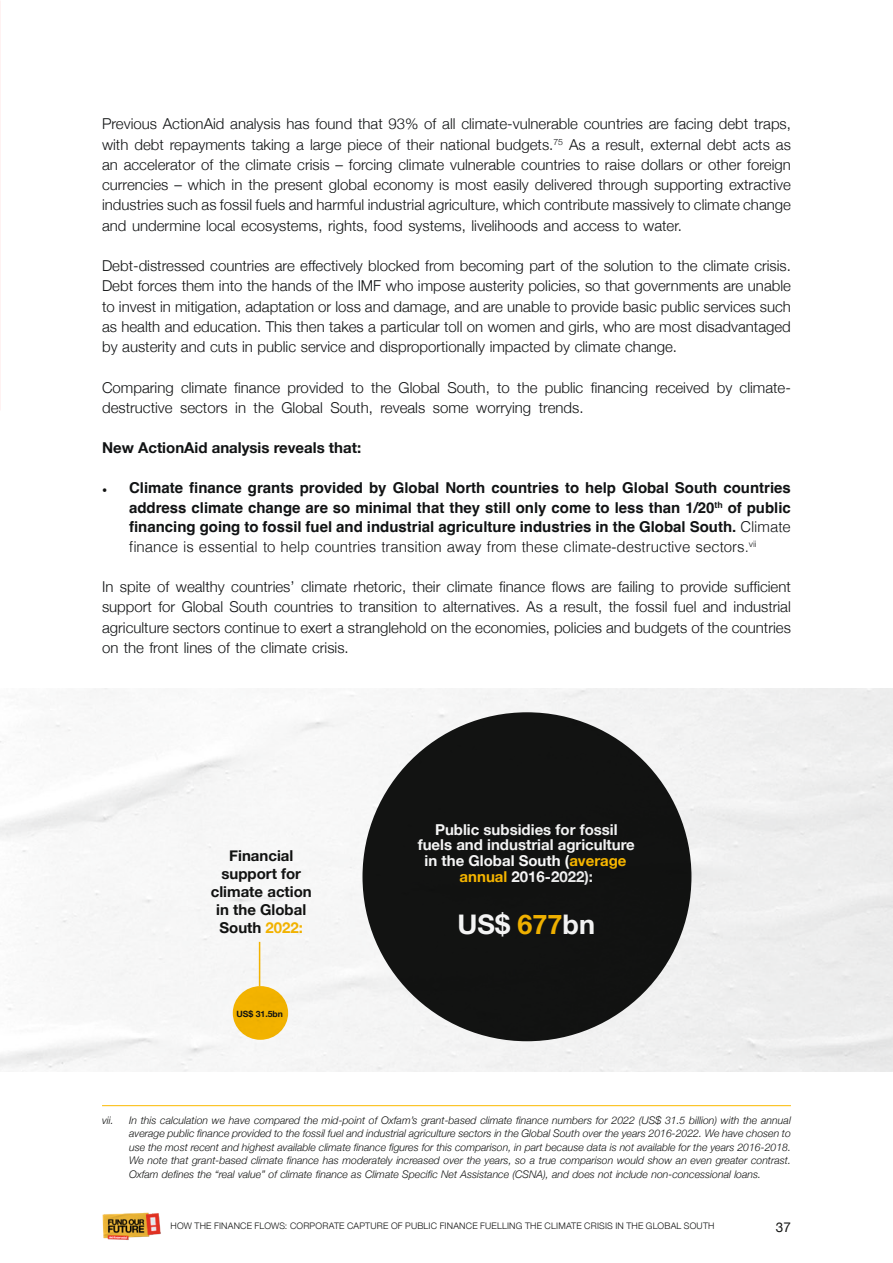
<style>
.page{position:relative;width:893px;height:1263px;background:#fff}
.page>*{position:absolute;margin:0;border:0;box-sizing:border-box;transform-origin:0 0}
.t1{font:700 27px "Helvetica Neue";color:#fff}
.t2{font:300 15px/20.2px "Helvetica Neue";color:#111314;text-align:justify}
.t3{font:700 15px/19.5px "Helvetica";color:#111314;text-align:justify}
.t4{font:700 15px/15.8px "Helvetica Neue";color:#fff;text-align:center}
.t5{font:700 15px/18px "Helvetica Neue";color:#131413;text-align:center}
.t6{font:700 15px "Helvetica Neue";color:#111314}
.t7{font:13.5px "Helvetica Neue";color:#131413}
.t8{font:italic 300 10.5px/13.5px "Helvetica Neue";color:#131413;text-align:justify}
.t9{font:300 9px "Helvetica Neue";letter-spacing:.02em;color:#131413}
.t10{font:700 8.7px "Helvetica Neue";color:#131413}
.s1{font-family:"Adobe Arabic";font-size:18px;color:#131413}
.s2{font-weight:300}
.s3{color:#fbb900}
</style>
<div class="page">
<img style="left:102px;top:1212px;width:59px;height:28px">
<hr style="left:102px;top:1105px;width:689px;height:1px;background:#fbb900">
<img style="left:0;top:689px;width:893px;height:382px">
<p class="t2" style="left:102px;top:113px;width:690px">Previous ActionAid analysis has found that 93% of all climate-vulnerable countries are facing debt traps, with debt repayments taking a large piece of their national budgets.<sup>75</sup> As a result, external debt acts as an accelerator of the climate crisis – forcing climate vulnerable countries to raise dollars or other foreign currencies – which in the present global economy is most easily delivered through supporting extractive industries such as fossil fuels and harmful industrial agriculture, which contribute massively to climate change and undermine local ecosystems, rights, food systems, livelihoods and access to water.</p>
<p class="t2" style="left:102px;top:254px;width:690px">Debt-distressed countries are effectively blocked from becoming part of the solution to the climate crisis.<br>Debt forces them into the hands of the IMF who impose austerity policies, so that governments are unable to invest in mitigation, adaptation or loss and damage, and are unable to provide basic public services such as health and education. This then takes a particular toll on women and girls, who are most disadvantaged by austerity and cuts in public service and disproportionally impacted by climate change.</p>
<p class="t2" style="left:102px;top:376px;width:690px">Comparing climate finance provided to the Global South, to the public financing received by climate&shy;destructive sectors in the Global South, reveals some worrying trends.</p>
<p class="t6" style="left:102px;top:436px;width:261px">New ActionAid analysis reveals that:</p>
<p class="t3" style="left:129px;top:480px;width:663px;text-indent:-27px"><span class="s1">•</span> Climate finance grants provided by Global North countries to help Global South countries address climate change are so minimal that they still only come to less than 1/20<sup>th</sup> of public financing going to fossil fuel and industrial agriculture industries in the Global South. <span class="s2">Climate finance is essential to help countries transition away from these climate-destructive sectors.</span><sup>vii</sup></p>
<p class="t2" style="left:102px;top:575px;width:690px">In spite of wealthy countries’ climate rhetoric, their climate finance flows are failing to provide sufficient support for Global South countries to transition to alternatives. As a result, the fossil fuel and industrial agriculture sectors continue to exert a stranglehold on the economies, policies and budgets of the countries on the front lines of the climate crisis.</p>
<p class="t5" style="left:211px;top:847px;width:103px">Financial support for climate action in the Global<br>South <span class="s3">2022:</span></p>
<p class="t10" style="left:237px;top:1007px;width:48px">US$ 31.5bn</p>
<p class="t4" style="left:418px;top:822px;width:219px">Public subsidies for fossil fuels and industrial agriculture in the Global South (<span class="s3">average annual</span> 2016-2022):</p>
<p class="t1" style="left:458px;top:903px;width:139px">US$ <span class="s3">677</span>bn</p>
<p class="t8" style="left:102px;top:1112px;width:13px">vii.</p>
<p class="t8" style="left:129px;top:1112px;width:663px">In this calculation we have compared the mid-point of Oxfam’s grant-based climate finance numbers for 2022 (US$ 31.5 billion) with the annual average public finance provided to the fossil fuel and industrial agriculture sectors in the Global South over the years 2016-2022. We have chosen to use the most recent and highest available climate finance figures for this comparison, in part because data is not available for the years 2016-2018.<br>We note that grant-based climate finance has moderately increased over the years, so a true comparison would show an even greater contrast.<br>Oxfam defines the “real value” of climate finance as Climate Specific Net Assistance (CSNA), and does not include non-concessional loans.</p>
<p class="t9" style="left:171px;top:1219px;width:546px">HOW THE FINANCE FLOWS: CORPORATE CAPTURE OF PUBLIC FINANCE FUELLING THE CLIMATE CRISIS IN THE GLOBAL SOUTH</p>
<p class="t7" style="left:776px;top:1217px;width:17px">37</p>
</div>
